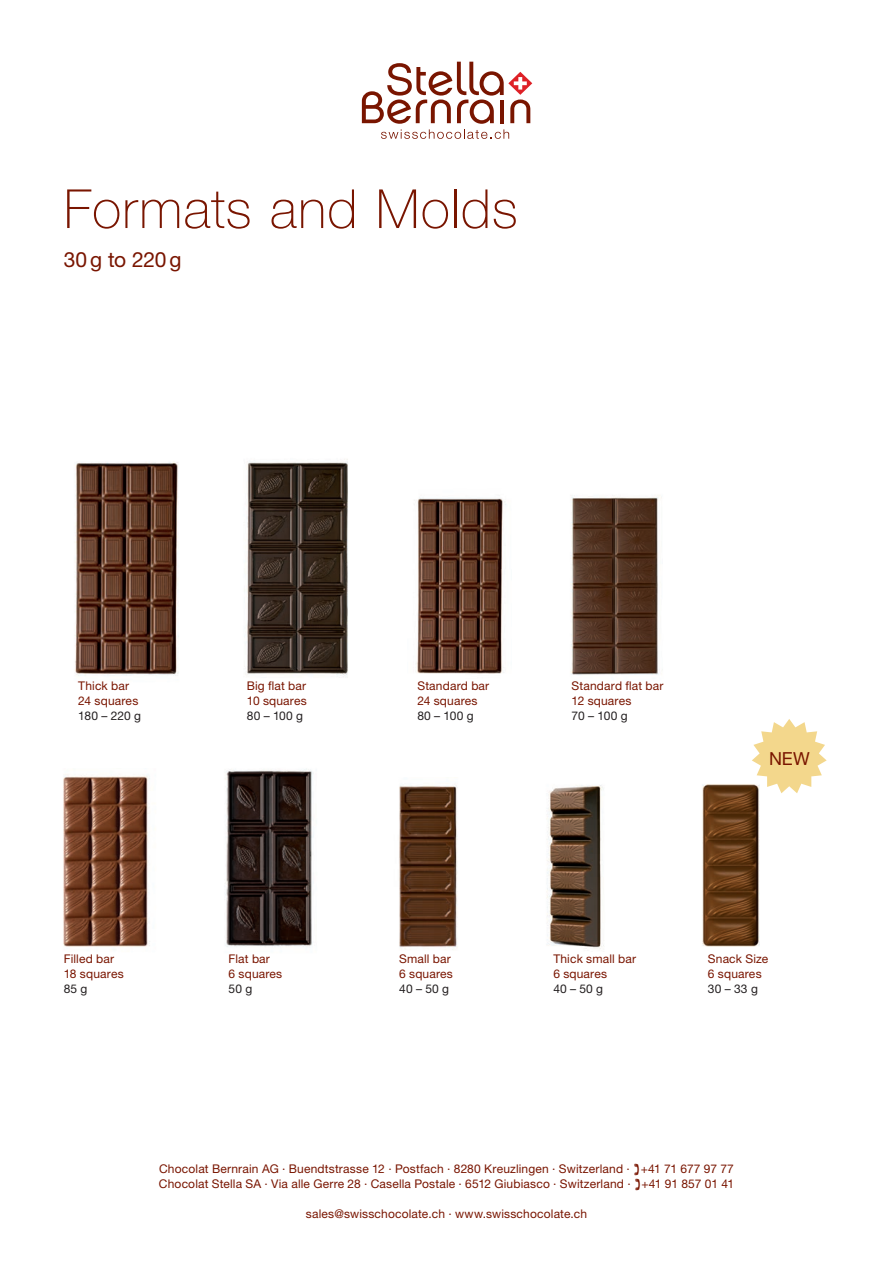
<style>
.page{position:relative;width:893px;height:1263px;background:#fff}
.page>*{position:absolute;margin:0;border:0;box-sizing:border-box;transform-origin:0 0}
.t1{font:100 54px "Helvetica Neue LT Std";letter-spacing:.02em;color:#791500}
.t2{font:21px "Helvetica Neue LT Std";letter-spacing:-.015em;color:#791500}
.t3{font:18px "Helvetica Neue LT Std";color:#791500}
.t4{font:12px/15px "Helvetica Neue LT Std";letter-spacing:.015em;color:#791500}
.t5{font:12px "Helvetica Neue LT Std";letter-spacing:.01em;color:#231f20}
</style>
<div class="page">
<img style="left:547px;top:785px;width:57px;height:164px">
<img style="left:225px;top:769px;width:89px;height:178px">
<img style="left:399px;top:785px;width:59px;height:165px">
<img style="left:570px;top:495px;width:90px;height:180px">
<img style="left:416px;top:498px;width:90px;height:176px">
<img style="left:244px;top:459px;width:104px;height:218px">
<img style="left:75px;top:461px;width:104px;height:215px">
<img style="left:63px;top:774px;width:87px;height:173px">
<img style="left:702px;top:784px;width:58px;height:163px">
<svg style="left:362px;top:62px;width:170px;height:77px"></svg>
<svg style="left:752px;top:719px;width:75px;height:74px"></svg>
<h1 class="t1" style="left:64px;top:178px;width:455px">Formats and Molds</h1>
<h2 class="t2" style="left:64px;top:247px;width:119px">30 g to 220 g</h2>
<p class="t4" style="left:78px;top:678px;width:62px">Thick bar<br>24 squares</p>
<p class="t5" style="left:78px;top:709px;width:64px">180 – 220 g</p>
<p class="t4" style="left:247px;top:678px;width:61px">Big at bar<br>10 squares</p>
<p class="t5" style="left:247px;top:709px;width:58px">80 – 100 g</p>
<p class="t4" style="left:64px;top:951px;width:61px">Filled bar<br>18 squares</p>
<p class="t5" style="left:64px;top:982px;width:25px">85 g</p>
<p class="t4" style="left:229px;top:951px;width:55px">Flat bar<br>6 squares</p>
<p class="t5" style="left:229px;top:982px;width:25px">50 g</p>
<p class="t4" style="left:417px;top:678px;width:73px">Standard bar<br>24 squares</p>
<p class="t5" style="left:417px;top:709px;width:58px">80 – 100 g</p>
<p class="t4" style="left:571px;top:678px;width:93px">Standard at bar<br>12 squares</p>
<p class="t5" style="left:571px;top:709px;width:58px">70 – 100 g</p>
<h3 class="t3" style="left:769px;top:748px;width:42px">NEW</h3>
<p class="t4" style="left:399px;top:951px;width:55px">Small bar<br>6 squares</p>
<p class="t5" style="left:399px;top:982px;width:51px">40 – 50 g</p>
<p class="t4" style="left:553px;top:951px;width:84px">Thick small bar<br>6 squares</p>
<p class="t5" style="left:553px;top:982px;width:51px">40 – 50 g</p>
<p class="t4" style="left:708px;top:951px;width:62px">Snack Size<br>6 squares</p>
<p class="t5" style="left:708px;top:982px;width:51px">30 – 33 g</p>
<p class="t4" style="left:159px;top:1161px;width:577px">Chocolat Bernrain AG · Buendtstrasse 12 · Postfach · 8280 Kreuzlingen · Switzerland · +41 71 677 97 77<br>Chocolat Stella SA · Via alle Gerre 28 · Casella Postale · 6512 Giubiasco · Switzerland · +41 91 857 01 41</p>
<p class="t4" style="left:306px;top:1206px;width:283px">sales@swisschocolate.ch · www.swisschocolate.ch</p>
</div>
